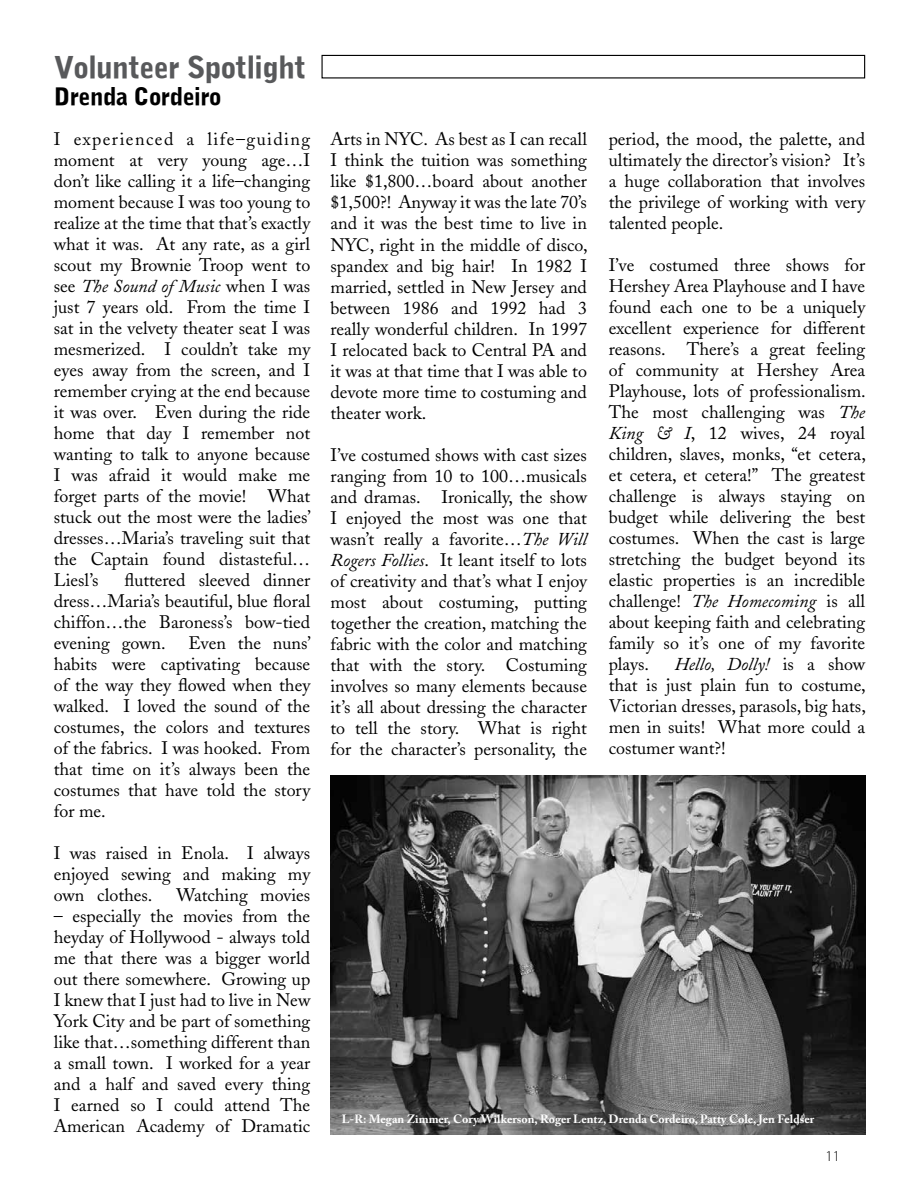
<style>
.page{position:relative;width:918px;height:1188px;background:#fff}
.page>*{position:absolute;margin:0;border:0;box-sizing:border-box;transform-origin:0 0}
.t1{font:30px "Bell Gothic Black BT";letter-spacing:-.02em;color:#58595b}
.t2{font:24px "Bell Gothic Black BT";letter-spacing:-.02em;color:#000}
.t3{font:18px/21px "Adobe Caslon";color:#000;text-align:justify}
.t4{font:300 15px "Myriad Pro";color:#000}
.t5{font:700 12px "Adobe Caslon Pro";color:#fff}
.s1{font-style:italic}
</style>
<div class="page">
<img style="left:331px;top:776px;width:534px;height:358px">
<div style="left:322px;top:55px;width:543px;height:23px;border:1px solid #000"></div>
<h1 class="t1" style="left:54px;top:49px;width:253px">Volunteer Spotlight</h1>
<h2 class="t2" style="left:54px;top:81px;width:169px">Drenda Cordeiro</h2>
<p class="t3" style="left:54px;top:129px;width:259px">I experienced a life–guiding moment at very young age…I don’t like calling it a life–changing moment because I was too young to realize at the time that that’s exactly what it was. At any rate, as a girl scout my Brownie Troop went to see <span class="s1">The Sound of Music</span> when I was just 7 years old. From the time I sat in the velvety theater seat I was mesmerized. I couldn’t take my eyes away from the screen, and I remember crying at the end because it was over. Even during the ride home that day I remember not wanting to talk to anyone because I was afraid it would make me forget parts of the movie! What stuck out the most were the ladies’ dresses…Maria’s traveling suit that the Captain found distasteful… Liesl’s</p>
<p class="t3" style="left:54px;top:570px;width:258px;text-indent:71px">fluttered sleeved dinner dress…Maria’s beautiful, blue floral chiffon…the Baroness’s bow-tied evening gown.</p>
<p class="t3" style="left:54px;top:633px;width:259px;text-indent:135px">Even the nuns’ habits were captivating because of the way they flowed when they walked. I loved the sound of the costumes, the colors and textures of the fabrics. I was hooked. From that time on it’s always been the costumes that have told the story for me.</p>
<p class="t3" style="left:54px;top:843px;width:258px">I was raised in Enola. I always enjoyed sewing and making my own clothes.</p>
<p class="t3" style="left:177px;top:885px;width:135px">Watching movies</p>
<p class="t3" style="left:54px;top:906px;width:258px">– especially the movies from the heyday of Hollywood - always told me that there was a bigger world out there somewhere. Growing up I knew that I just had to live in New York City and be part of something like that…something different than a small town. I worked for a year and a half and saved every thing I earned so I could attend The American Academy of Dramatic</p>
<p class="t3" style="left:331px;top:129px;width:259px">Arts in NYC. As best as I can recall I think the tuition was something like $1,800…board about another $1,500?! Anyway it was the late 70’s and it was the best time to live in NYC, right in the middle of disco, spandex and big hair! In 1982 I married, settled in New Jersey and between 1986 and 1992 had 3 really wonderful children. In 1997<br>I relocated back to Central PA and it was at that time that I was able to devote more time to costuming and theater work.</p>
<p class="t3" style="left:331px;top:444px;width:258px">I’ve costumed shows with cast sizes ranging from 10 to 100…musicals and dramas. Ironically, the show I enjoyed the most was one that wasn’t really a favorite…<span class="s1">The Will Rogers Follies</span>. It leant itself to lots of creativity and that’s what I enjoy most about costuming, putting together the creation, matching the fabric with the color and matching that with the story. Costuming involves so many elements because it’s all about dressing the character to tell the story. What is right for the character’s personality, the</p>
<p class="t3" style="left:609px;top:129px;width:258px">period, the mood, the palette, and ultimately the director’s vision? It’s a huge collaboration that involves the privilege of working with very talented people.</p>
<p class="t3" style="left:609px;top:255px;width:259px">I’ve costumed three shows for Hershey Area Playhouse and I have found each one to be a uniquely excellent experience for different reasons. There’s a great feeling of community at Hershey Area Playhouse, lots of professionalism.<br>The most challenging was <span class="s1">The King &amp; I</span>, 12 wives, 24 royal children, slaves, monks, “et cetera, et cetera, et cetera!” The greatest challenge is always staying on budget while delivering the best costumes. When the cast is large stretching the budget beyond its elastic properties is an incredible challenge! <span class="s1">The Homecoming</span> is all about keeping faith and celebrating family so it’s one of my favorite plays.</p>
<p class="t3" style="left:609px;top:654px;width:259px;text-indent:66px"><span class="s1">Hello, Dolly!</span> is a show that is just plain fun to costume, Victorian dresses, parasols, big hats, men in suits! What more could a costumer want?!</p>
<p class="t5" style="left:342px;top:1112px;width:474px">L-R: Megan Zimmer, Cory Wilkerson, Roger Lentz, Drenda Cordeiro, Patty Cole, Jen Feldser</p>
<p class="t4" style="left:826px;top:1147px;width:16px">11</p>
</div>
